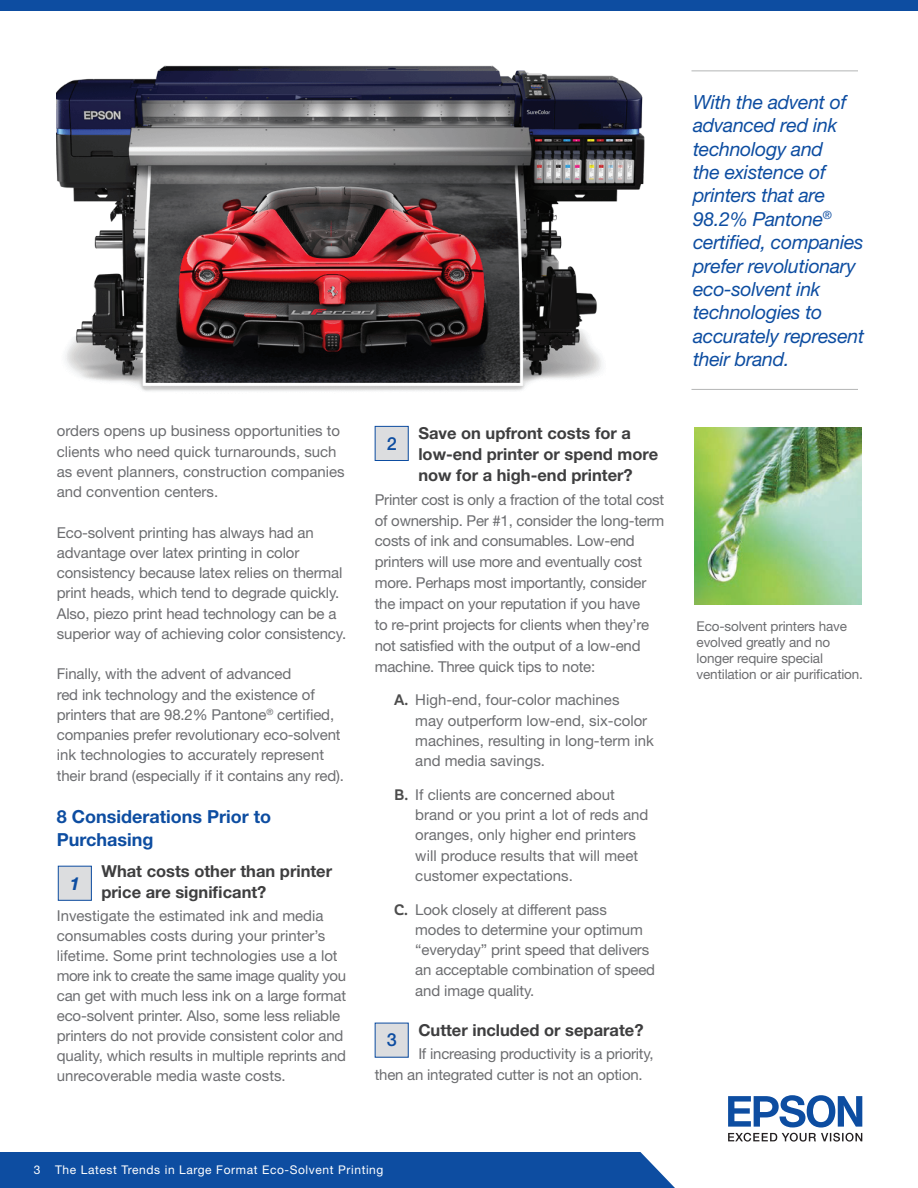
<style>
.page{position:relative;width:918px;height:1188px;background:#fff}
.page>*{position:absolute;margin:0;border:0;box-sizing:border-box;transform-origin:0 0}
.t1{font:italic 19.5px/23.4px "Helvetica Neue";letter-spacing:-.015em;color:#0d4da1}
.t2{font:700 18px/22.5px "Helvetica Neue";color:#0d4da1}
.t3{font:500 18px "Helvetica Neue";color:#0d4da1}
.t4{font:italic 700 18px "Helvetica Neue";color:#0d4da1}
.t5{font:700 16.5px/21px "Helvetica Neue";color:#3e3e3f}
.t6{font:15px/20.2px "Helvetica Neue";letter-spacing:-.01em;color:#6c6d70}
.t7{font:13.5px/16px "Helvetica Neue";letter-spacing:-.01em;color:#6c6d70}
.t8{font:12px "Helvetica Neue";letter-spacing:.05em;color:#fff}
.s1{font-family:"Corporative Sans";font-weight:700;color:#4c4c4c}
</style>
<div class="page">
<div style="left:0;top:1152px;width:675px;height:36px;background:#0d4da1"></div>
<div style="left:0;top:0;width:918px;height:10px;background:#0d4da1"></div>
<svg style="left:728px;top:1095px;width:134px;height:47px"></svg>
<img style="left:56px;top:65px;width:589px;height:326px">
<hr style="left:692px;top:70px;width:166px;height:1px;background:#b4b5b5">
<hr style="left:692px;top:389px;width:166px;height:1px;background:#b4b5b5">
<img style="left:695px;top:428px;width:166px;height:176px">
<div style="left:58px;top:866px;width:33px;height:34px;background:#dcdddf"></div>
<div style="left:58px;top:866px;width:34px;height:35px;border:1px solid #0d4da1"></div>
<div style="left:375px;top:426px;width:33px;height:34px;background:#dcdddf"></div>
<div style="left:375px;top:426px;width:34px;height:35px;border:1px solid #0d4da1"></div>
<div style="left:375px;top:1023px;width:33px;height:34px;background:#dcdddf"></div>
<p class="t6" style="left:57px;top:421px;width:289px">orders opens up business opportunities to clients who need quick turnarounds, such as event planners, construction companies and convention centers.</p>
<p class="t6" style="left:57px;top:522px;width:291px">Eco-solvent printing has always had an advantage over latex printing in color consistency because latex relies on thermal print heads, which tend to degrade quickly.<br>Also, piezo print head technology can be a superior way of achieving color consistency.</p>
<p class="t6" style="left:57px;top:664px;width:289px">Finally, with the advent of advanced<br>red ink technology and the existence of printers that are 98.2% Pantone<sup>®</sup> certified, companies prefer revolutionary eco-solvent ink technologies to accurately represent their brand (especially if it contains any red).</p>
<p class="t2" style="left:57px;top:805px;width:216px">8 Considerations Prior to<br>Purchasing</p>
<p class="t5" style="left:101px;top:861px;width:232px">What costs other than printer price are significant?</p>
<p class="t6" style="left:57px;top:906px;width:291px">Investigate the estimated ink and media consumables costs during your printer’s lifetime. Some print technologies use a lot more ink to create the same image quality you can get with much less ink on a large format eco-solvent printer. Also, some less reliable printers do not provide consistent color and quality, which results in multiple reprints and unrecoverable media waste costs.</p>
<p class="t4" style="left:70px;top:872px;width:12px">1</p>
<p class="t5" style="left:418px;top:422px;width:241px">Save on upfront costs for a low-end printer or spend more now for a high-end printer?</p>
<p class="t6" style="left:375px;top:489px;width:291px;line-height:20.9px">Printer cost is only a fraction of the total cost of ownership. Per #1, consider the long-term costs of ink and consumables. Low-end printers will use more and eventually cost more. Perhaps most importantly, consider the impact on your reputation if you have<br>to re-print projects for clients when they’re not satisfied with the output of a low-end machine. Three quick tips to note:</p>
<p class="t6" style="left:415px;top:690px;width:240px;text-indent:-21px"><span class="s1">A.</span> High-end, four-color machines<br>may outperform low-end, six-color machines, resulting in long-term ink and media savings.</p>
<p class="t6" style="left:415px;top:784px;width:235px;text-indent:-21px"><span class="s1">B.</span> If clients are concerned about brand or you print a lot of reds and oranges, only higher end printers will produce results that will meet customer expectations.</p>
<p class="t6" style="left:415px;top:899px;width:241px;text-indent:-21px"><span class="s1">C.</span> Look closely at different pass modes to determine your optimum “everyday” print speed that delivers an acceptable combination of speed and image quality.</p>
<p class="t5" style="left:418px;top:1019px;width:227px">Cutter included or separate?</p>
<p class="t6" style="left:375px;top:1044px;width:280px;text-indent:44px">If increasing productivity is a priority, then an integrated cutter is not an option.</p>
<p class="t3" style="left:387px;top:433px;width:12px">2</p>
<p class="t3" style="left:387px;top:1029px;width:12px">3</p>
<h1 class="t1" style="left:693px;top:90px;width:173px">With the advent of advanced red ink technology and<br>the existence of printers that are<br>98.2% Pantone<sup>® </sup>certified, companies prefer revolutionary eco-solvent ink technologies to accurately represent their brand.</h1>
<p class="t7" style="left:697px;top:618px;width:168px">Eco-solvent printers have evolved greatly and no longer require special ventilation or air purification.</p>
<p class="t8" style="left:34px;top:1162px;width:351px">3 The Latest Trends in Large Format Eco-Solvent Printing</p>
</div>
